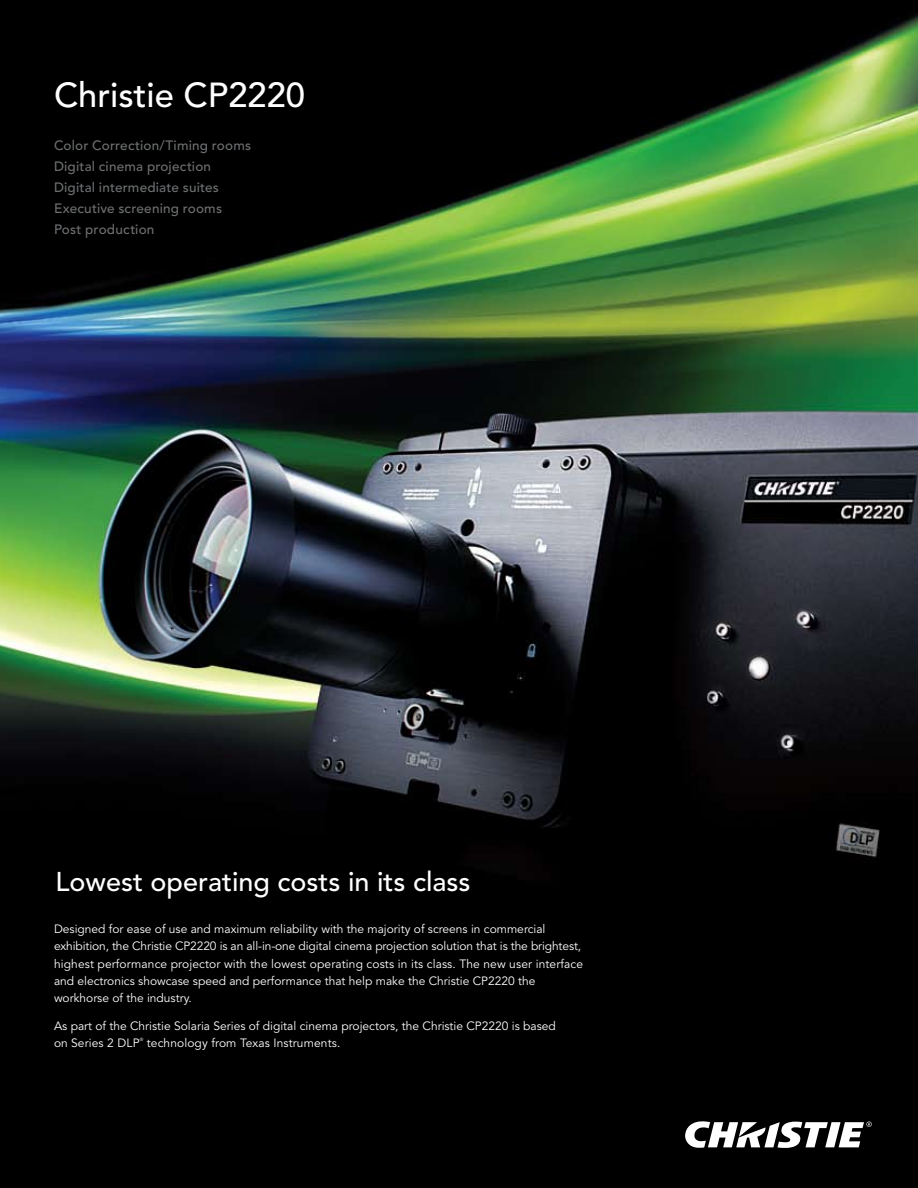
<style>
.page{position:relative;width:918px;height:1188px;background:#fff}
.page>*{position:absolute;margin:0;border:0;box-sizing:border-box;transform-origin:0 0}
.t1{font:500 34.5px "Avenir";color:#fff}
.t2{font:500 27px "Avenir";color:#fff}
.t3{font:500 13.5px/21px "Avenir";letter-spacing:.015em;color:#6d6f71}
.t4{font:12px/17.2px "Avenir";color:#fff}
.t5{font:4.5px "Avenir";color:#fff}
</style>
<div class="page">
<img style="left:0;top:0;width:918px;height:1188px">
<svg style="left:685px;top:1120px;width:187px;height:28px"></svg>
<h1 class="t1" style="left:54px;top:76px;width:253px">Christie CP2220</h1>
<p class="t3" style="left:54px;top:135px;width:199px">Color Correction/Timing rooms<br>Digital cinema projection<br>Digital intermediate suites<br>Executive screening rooms<br>Post production</p>
<h2 class="t2" style="left:56px;top:866px;width:417px">Lowest operating costs in its class</h2>
<p class="t4" style="left:54px;top:921px;width:531px">Designed for ease of use and maximum reliability with the majority of screens in commercial exhibition, the Christie CP2220 is an all-in-one digital cinema projection solution that is the brightest, highest performance projector with the lowest operating costs in its class. The new user interface and electronics showcase speed and performance that help make the Christie CP2220 the workhorse of the industry.</p>
<p class="t4" style="left:54px;top:1018px;width:503px">As part of the Christie Solaria Series of digital cinema projectors, the Christie CP2220 is based on Series 2 DLP</p>
<p class="t5" style="left:140px;top:1037px;width:5px">®</p>
<p class="t4" style="left:147px;top:1035px;width:195px">technology from Texas Instruments.</p>
</div>
